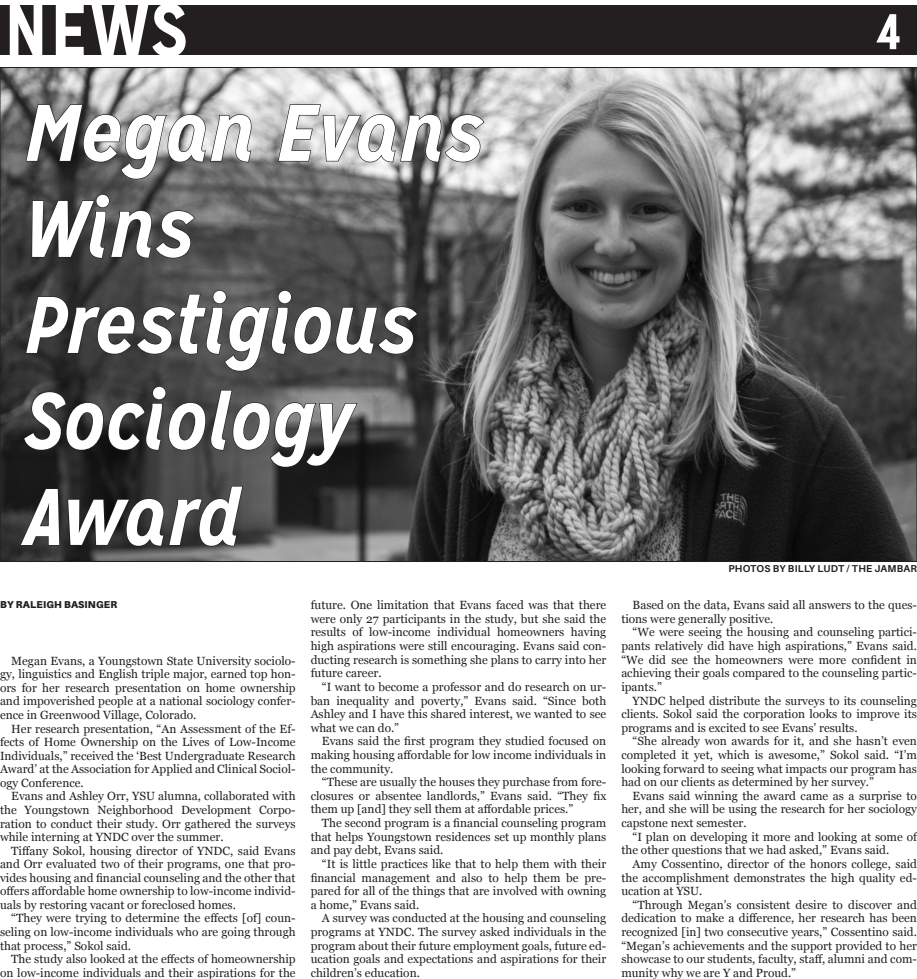
<style>
.page{position:relative;width:917px;height:979px;background:#fff}
.page>*{position:absolute;margin:0;border:0;box-sizing:border-box;transform-origin:0 0}
.t1{font:italic 700 80px/96px "Mission Gothic";color:#fff}
.Small_Headline{font:700 75px "Mission Gothic";color:#fff}
.Small_Headline-2{font:700 50px "Mission Gothic";color:#fff}
.t2{font:11.88px/13.6px "Georgia";color:#231f20;text-align:justify}
.Large_Author___Photo{font:700 10px "Aileron";letter-spacing:.02em;color:#231f20}
.Large_Author___Photo-2{font:900 10px "Aileron";letter-spacing:.02em;color:#231f20}
</style>
<div class="page">
<div style="left:0;top:5px;width:917px;height:50px;background:#231f20"></div>
<img style="left:2px;top:69px;width:913px;height:491px">
<svg style="left:25px;top:103px;width:227px;height:77px;background:#767676"></svg>
<svg style="left:277px;top:104px;width:208px;height:59px;background:#a3a2a2"></svg>
<svg style="left:31px;top:193px;width:165px;height:66px;background:#434242"></svg>
<svg style="left:25px;top:289px;width:394px;height:83px;background:#424142"></svg>
<svg style="left:23px;top:385px;width:336px;height:83px;background:#3f3f3f"></svg>
<svg style="left:19px;top:488px;width:42px;height:58px;background:#2a2a2a"></svg>
<svg style="left:67px;top:485px;width:177px;height:62px;background:#303030"></svg>
<p class="Small_Headline" style="left:4px;top:-17px;width:186px">NEWS</p>
<p class="Small_Headline-2" style="left:876px;top:0;width:27px">4</p>
<p class="t1" style="left:23px;top:85px;width:461px">Megan Evans<br>Wins</p>
<p class="t1" style="left:23px;top:277px;width:394px">Prestigious</p>
<p class="t1" style="left:23px;top:373px;width:331px">Sociology<br>Award</p>
<p class="Large_Author___Photo-2" style="left:0;top:599px;width:119px">BY RALEIGH BASINGER</p>
<p class="t2" style="left:0;top:654px;width:297px;text-indent:11px">Megan Evans, a Youngstown State University sociolo&shy;gy, linguistics and English triple major, earned top hon&shy;ors for her research presentation on home ownership and impoverished people at a national sociology confer&shy;ence in Greenwood Village, Colorado.</p>
<p class="t2" style="left:0;top:722px;width:297px;text-indent:11px">Her research presentation, “An Assessment of the Ef&shy;fects of Home Ownership on the Lives of Low-Income Individuals,” received the ‘Best Undergraduate Research Award’ at the Association for Applied and Clinical Sociol&shy;ogy Conference.</p>
<p class="t2" style="left:0;top:790px;width:297px;text-indent:11px">Evans and Ashley Orr, YSU alumna, collaborated with the Youngstown Neighborhood Development Corpo&shy;ration to conduct their study. Orr gathered the surveys while interning at YNDC over the summer.</p>
<p class="t2" style="left:0;top:844px;width:297px;text-indent:11px">Tiffany Sokol, housing director of YNDC, said Evans and Orr evaluated two of their programs, one that pro&shy;vides housing and financial counseling and the other that offers affordable home ownership to low-income individ&shy;uals by restoring vacant or foreclosed homes.</p>
<p class="t2" style="left:0;top:912px;width:297px;text-indent:11px">“They were trying to determine the effects [of] coun&shy;seling on low-income individuals who are going through that process,” Sokol said.</p>
<p class="t2" style="left:0;top:952px;width:297px;text-align:right">The study also looked at the effects of homeownership on low-income individuals and their aspirations for the</p>
<p class="t2" style="left:311px;top:598px;width:297px">future. One limitation that Evans faced was that there were only 27 participants in the study, but she said the results of low-income individual homeowners having high aspirations were still encouraging. Evans said con&shy;ducting research is something she plans to carry into her future career.</p>
<p class="t2" style="left:311px;top:680px;width:297px;text-indent:11px">“I want to become a professor and do research on ur&shy;ban inequality and poverty,” Evans said. “Since both Ashley and I have this shared interest, we wanted to see what we can do.”</p>
<p class="t2" style="left:311px;top:735px;width:297px;text-indent:11px">Evans said the first program they studied focused on making housing affordable for low income individuals in the community.</p>
<p class="t2" style="left:311px;top:775px;width:297px;text-indent:11px">“These are usually the houses they purchase from fore&shy;closures or absentee landlords,” Evans said. “They fix them up [and] they sell them at affordable prices.”</p>
<p class="t2" style="left:311px;top:816px;width:297px;text-indent:11px">The second program is a financial counseling program that helps Youngstown residences set up monthly plans and pay debt, Evans said.</p>
<p class="t2" style="left:311px;top:857px;width:297px;text-indent:11px">“It is little practices like that to help them with their financial management and also to help them be pre&shy;pared for all of the things that are involved with owning a home,” Evans said.</p>
<p class="t2" style="left:311px;top:912px;width:297px;text-indent:11px">A survey was conducted at the housing and counseling programs at YNDC. The survey asked individuals in the program about their future employment goals, future ed&shy;ucation goals and expectations and aspirations for their children’s education.</p>
<p class="Large_Author___Photo" style="left:728px;top:563px;width:190px">PHOTOS BY BILLY LUDT / THE JAMBAR</p>
<p class="t2" style="left:621px;top:598px;width:297px;text-indent:11px">Based on the data, Evans said all answers to the ques&shy;tions were generally positive.</p>
<p class="t2" style="left:621px;top:626px;width:297px;text-indent:11px">“We were seeing the housing and counseling partici&shy;pants relatively did have high aspirations,” Evans said. “We did see the homeowners were more confident in achieving their goals compared to the counseling partic&shy;ipants.”</p>
<p class="t2" style="left:621px;top:694px;width:297px;text-indent:11px">YNDC helped distribute the surveys to its counseling clients. Sokol said the corporation looks to improve its programs and is excited to see Evans’ results.</p>
<p class="t2" style="left:621px;top:735px;width:297px;text-indent:11px">“She already won awards for it, and she hasn’t even completed it yet, which is awesome,” Sokol said. “I’m looking forward to seeing what impacts our program has had on our clients as determined by her survey.”</p>
<p class="t2" style="left:621px;top:789px;width:297px;text-indent:11px">Evans said winning the award came as a surprise to her, and she will be using the research for her sociology capstone next semester.</p>
<p class="t2" style="left:621px;top:830px;width:297px;text-indent:11px">“I plan on developing it more and looking at some of the other questions that we had asked,” Evans said.</p>
<p class="t2" style="left:621px;top:857px;width:297px;text-indent:11px">Amy Cossentino, director of the honors college, said the accomplishment demonstrates the high quality ed&shy;ucation at YSU.</p>
<p class="t2" style="left:621px;top:898px;width:297px;text-indent:11px">“Through Megan’s consistent desire to discover and dedication to make a difference, her research has been recognized [in] two consecutive years,” Cossentino said. “Megan’s achievements and the support provided to her showcase to our students, faculty, staff, alumni and com&shy;munity why we are Y and Proud.”</p>
</div>
